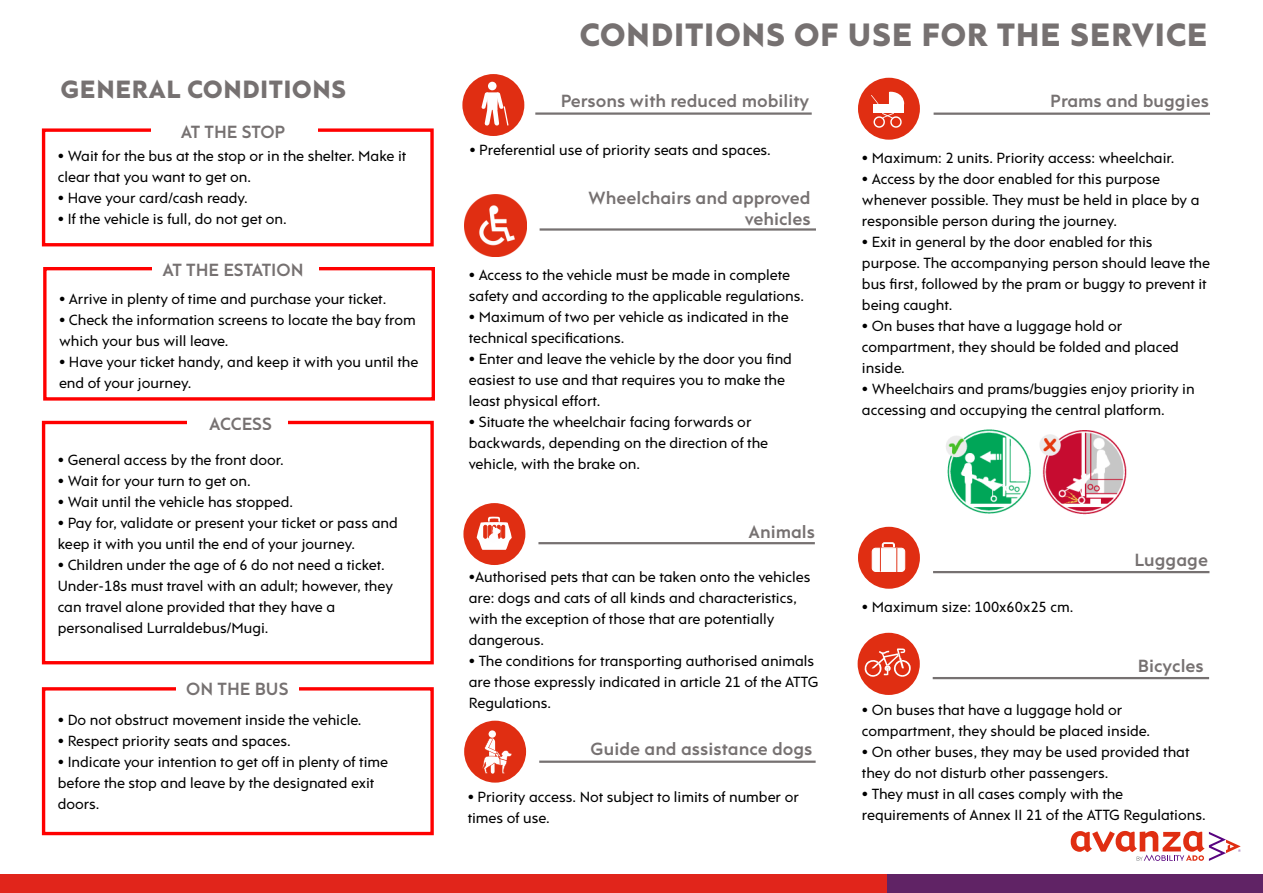
<style>
.page{position:relative;width:1263px;height:893px;background:#fff}
.page>*{position:absolute;margin:0;border:0;box-sizing:border-box;transform-origin:0 0}
.t1{font:900 33px "Rams";color:#767171}
.t2{font:900 25.5px "Rams";color:#767171}
.t3{font:700 18px/21px "Rams";color:#767171;text-align:right}
.t4{font:15px/21px "Rams";color:#000}
</style>
<div class="page">
<div style="left:462px;top:74px;width:62px;height:62px;background:#e02e12;border-radius:50%"></div>
<div style="left:488px;top:82px;width:9px;height:8px;background:#fefefe;border-radius:50%"></div>
<svg style="left:481px;top:92px;width:28px;height:34px"></svg>
<div style="left:463px;top:503px;width:62px;height:62px;background:#e02e12;border-radius:50%"></div>
<svg style="left:477px;top:517px;width:35px;height:33px"></svg>
<div style="left:464px;top:721px;width:62px;height:62px;background:#e02e12;border-radius:50%"></div>
<div style="left:489px;top:730px;width:7px;height:8px;background:#fefefe;border-radius:50%"></div>
<svg style="left:482px;top:738px;width:30px;height:36px"></svg>
<div style="left:858px;top:78px;width:62px;height:62px;background:#e02e12;border-radius:50%"></div>
<div style="left:874px;top:104px;width:30px;height:9px;background:#fff"></div>
<svg style="left:889px;top:91px;width:15px;height:13px"></svg>
<svg style="left:873px;top:113px;width:29px;height:15px"></svg>
<svg style="left:871px;top:95px;width:7px;height:9px"></svg>
<hr style="left:535px;top:112px;width:277px;height:3px;background:#767171">
<hr style="left:538px;top:542px;width:277px;height:2px;background:#767171">
<hr style="left:539px;top:761px;width:277px;height:2px;background:#767171">
<div style="left:858px;top:527px;width:62px;height:62px;background:#e02e12;border-radius:50%"></div>
<svg style="left:872px;top:548px;width:33px;height:23px"></svg>
<div style="left:872px;top:548px;width:33px;height:24px;border:1px solid #fefefe;border-radius:4px"></div>
<div style="left:882px;top:543px;width:12px;height:4px;border:1px solid #fefefe;border-radius:2px"></div>
<svg style="left:880px;top:544px;width:24px;height:28px"></svg>
<hr style="left:933px;top:571px;width:276px;height:2px;background:#767171">
<hr style="left:934px;top:113px;width:276px;height:2px;background:#767171">
<svg style="left:1071px;top:831px;width:170px;height:30px"></svg>
<img style="left:465px;top:195px;width:61px;height:61px">
<hr style="left:540px;top:228px;width:276px;height:3px;background:#767171">
<hr style="left:933px;top:677px;width:276px;height:2px;background:#767171">
<div style="left:858px;top:633px;width:62px;height:62px;background:#e02e12;border-radius:50%"></div>
<svg style="left:864px;top:648px;width:47px;height:29px"></svg>
<img style="left:946px;top:429px;width:181px;height:86px">
<div style="left:0;top:875px;width:1263px;height:18px;background:#e1251b"></div>
<div style="left:888px;top:875px;width:375px;height:18px;background:#602365"></div>
<div style="left:42px;top:128px;width:392px;height:118px;border:3px solid #f00"></div>
<div style="left:151px;top:114px;width:166px;height:34px;background:#fff"></div>
<div style="left:42px;top:687px;width:392px;height:148px;border:3px solid #f00"></div>
<div style="left:176px;top:673px;width:123px;height:39px;background:#fff"></div>
<div style="left:43px;top:267px;width:392px;height:134px;border:3px solid #f00"></div>
<div style="left:152px;top:256px;width:167px;height:33px;background:#fff"></div>
<div style="left:42px;top:421px;width:392px;height:243px;border:3px solid #f00"></div>
<div style="left:187px;top:410px;width:101px;height:26px;background:#fff"></div>
<h2 class="t2" style="left:61px;top:74px;width:287px">GENERAL CONDITIONS</h2>
<p class="t3" style="left:181px;top:122px;width:106px">AT THE STOP</p>
<p class="t4" style="left:58px;top:145px;width:350px">• Wait for the bus at the stop or in the shelter. Make it clear that you want to get on.</p>
<p class="t4" style="left:58px;top:187px;width:192px">• Have your card/cash ready.</p>
<p class="t4" style="left:58px;top:208px;width:230px">• If the vehicle is full, do not get on.</p>
<p class="t3" style="left:162px;top:260px;width:143px">AT THE ESTATION</p>
<p class="t4" style="left:59px;top:288px;width:329px">• Arrive in plenty of time and purchase your ticket.</p>
<p class="t4" style="left:59px;top:309px;width:358px">• Check the information screens to locate the bay from which your bus will leave.</p>
<p class="t4" style="left:59px;top:351px;width:361px">• Have your ticket handy, and keep it with you until the end of your journey.</p>
<p class="t3" style="left:209px;top:414px;width:64px">ACCESS</p>
<p class="t4" style="left:58px;top:449px;width:227px">• General access by the front door.</p>
<p class="t4" style="left:58px;top:470px;width:194px">• Wait for your turn to get on.</p>
<p class="t4" style="left:58px;top:491px;width:237px">• Wait until the vehicle has stopped.</p>
<p class="t4" style="left:58px;top:512px;width:342px">• Pay for, validate or present your ticket or pass and keep it with you until the end of your journey.</p>
<p class="t4" style="left:58px;top:554px;width:337px">• Children under the age of 6 do not need a ticket.<br>Under-18s must travel with an adult; however, they can travel alone provided that they have a personalised Lurraldebus/Mugi.</p>
<p class="t3" style="left:186px;top:679px;width:104px">ON THE BUS</p>
<p class="t4" style="left:58px;top:709px;width:305px">• Do not obstruct movement inside the vehicle.</p>
<p class="t4" style="left:58px;top:730px;width:234px">• Respect priority seats and spaces.</p>
<p class="t4" style="left:58px;top:751px;width:332px">• Indicate your intention to get off in plenty of time before the stop and leave by the designated exit doors.</p>
<h1 class="t1" style="left:579px;top:15px;width:630px">CONDITIONS OF USE FOR THE SERVICE</h1>
<p class="t3" style="left:561px;top:91px;width:250px">Persons with reduced mobility</p>
<p class="t4" style="left:469px;top:140px;width:303px">• Preferential use of priority seats and spaces.</p>
<p class="t3" style="left:588px;top:188px;width:224px">Wheelchairs and approved vehicles</p>
<p class="t4" style="left:469px;top:265px;width:337px">• Access to the vehicle must be made in complete safety and according to the applicable regulations.</p>
<p class="t4" style="left:469px;top:307px;width:321px">• Maximum of two per vehicle as indicated in the technical specifications.</p>
<p class="t4" style="left:469px;top:349px;width:325px">• Enter and leave the vehicle by the door you find easiest to use and that requires you to make the least physical effort.</p>
<p class="t4" style="left:469px;top:412px;width:301px">• Situate the wheelchair facing forwards or backwards, depending on the direction of the vehicle, with the brake on.</p>
<p class="t3" style="left:748px;top:521px;width:68px">Animals</p>
<p class="t4" style="left:469px;top:566px;width:343px">•Authorised pets that can be taken onto the vehicles are: dogs and cats of all kinds and characteristics, with the exception of those that are potentially dangerous.</p>
<p class="t4" style="left:469px;top:650px;width:351px">• The conditions for transporting authorised animals are those expressly indicated in article 21 of the ATTG<br>Regulations.</p>
<p class="t3" style="left:591px;top:739px;width:223px">Guide and assistance dogs</p>
<p class="t4" style="left:468px;top:786px;width:333px">• Priority access. Not subject to limits of number or times of use.</p>
<p class="t3" style="left:1050px;top:91px;width:160px">Prams and buggies</p>
<p class="t4" style="left:862px;top:147px;width:314px">• Maximum: 2 units. Priority access: wheelchair.</p>
<p class="t4" style="left:862px;top:168px;width:339px">• Access by the door enabled for this purpose whenever possible. They must be held in place by a responsible person during the journey.</p>
<p class="t4" style="left:862px;top:231px;width:349px">• Exit in general by the door enabled for this purpose. The accompanying person should leave the bus first, followed by the pram or buggy to prevent it being caught.</p>
<p class="t4" style="left:862px;top:315px;width:318px">• On buses that have a luggage hold or compartment, they should be folded and placed inside.</p>
<p class="t4" style="left:862px;top:378px;width:334px">• Wheelchairs and prams/buggies enjoy priority in accessing and occupying the central platform.</p>
<p class="t4" style="left:862px;top:597px;width:213px">• Maximum size: 100x60x25 cm.</p>
<p class="t3" style="left:1134px;top:550px;width:75px">Luggage</p>
<p class="t3" style="left:1138px;top:656px;width:67px">Bicycles</p>
<p class="t4" style="left:862px;top:700px;width:290px">• On buses that have a luggage hold or compartment, they should be placed inside.</p>
<p class="t4" style="left:862px;top:742px;width:329px">• On other buses, they may be used provided that they do not disturb other passengers.</p>
<p class="t4" style="left:862px;top:784px;width:345px">• They must in all cases comply with the requirements of Annex II 21 of the ATTG Regulations.</p>
</div>
